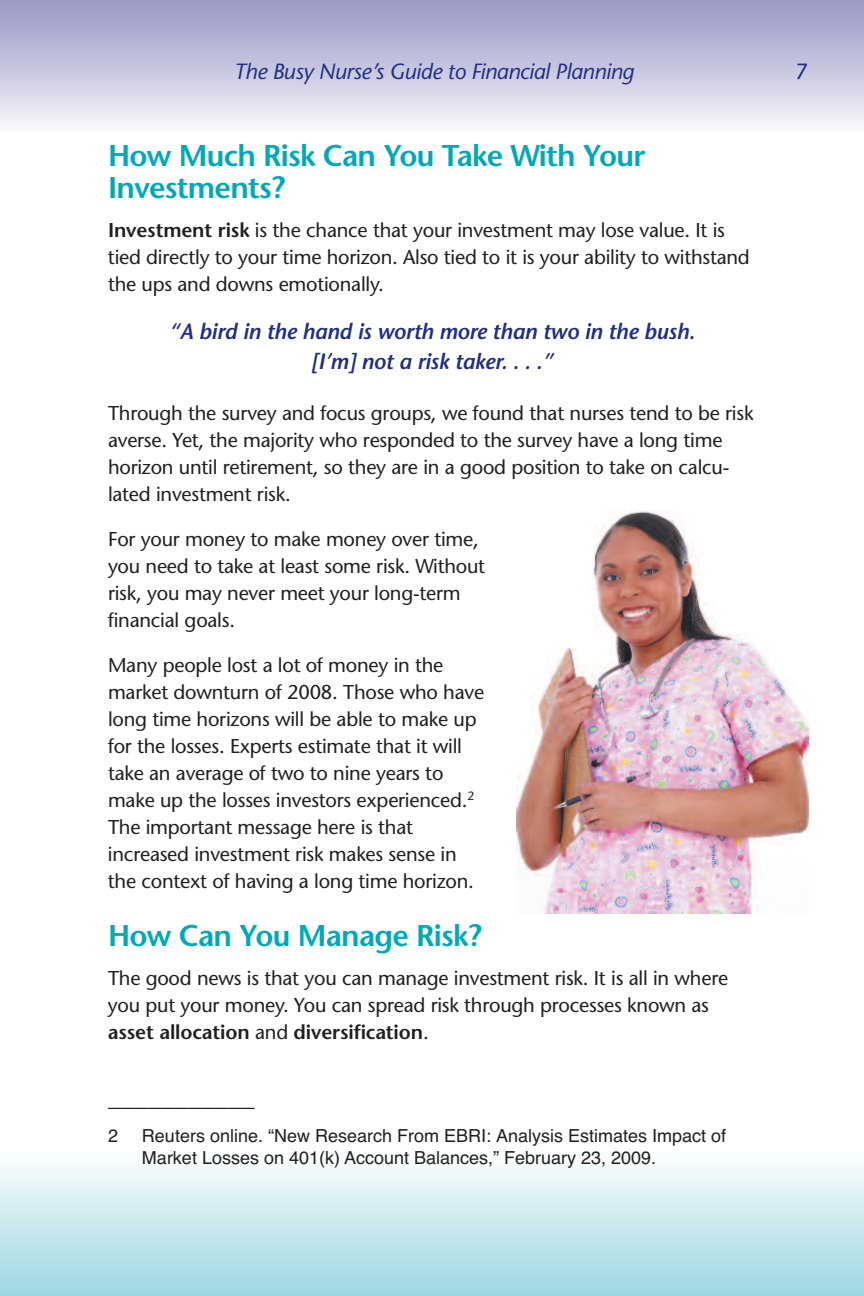
<style>
.page{position:relative;width:864px;height:1296px;background:#fff}
.page>*{position:absolute;margin:0;border:0;box-sizing:border-box;transform-origin:0 0}
.t1{font:600 30px/32px "Stone Sans";letter-spacing:-.025em;color:#00a8b9}
.t2{font:24px "Helvetica";color:#231f20}
.t3{font:italic 600 22px/30px "Stone Sans";letter-spacing:-.01em;color:#202e84;text-align:center}
.t4{font:italic 22px "Stone Sans";letter-spacing:-.015em;color:#202e84}
.t5{font:22px "Stone Sans";color:#202e84}
.t6{font:20px/27px "Stone Sans";letter-spacing:-.01em;color:#231f20}
.t7{font:18px/21.6px "Helvetica";color:#231f20}
.s1{font-weight:600}
</style>
<div class="page">
<svg style="left:0;top:0;width:1px;height:125px"></svg>
<div style="left:1px;top:0;width:863px;height:132px;background:linear-gradient(to bottom,#9896c4,#f6f6fb)"></div>
<div style="left:0;top:1152px;width:864px;height:144px;background:linear-gradient(to bottom,#fcfdfd,#9dd7e1)"></div>
<img style="left:517px;top:510px;width:292px;height:403px">
<p class="t4" style="left:234px;top:63px;width:402px">The Busy Nurse’s Guide to Financial Planning</p>
<p class="t5" style="left:795px;top:63px;width:14px">7</p>
<h1 class="t1" style="left:108px;top:143px;width:539px">How Much Risk Can You Take With Your<br>Investments?</h1>
<p class="t6" style="left:108px;top:219px;width:643px"><span class="s1">Investment risk</span> is the chance that your investment may lose value. It is tied directly to your time horizon. Also tied to it is your ability to withstand the ups and downs emotionally.</p>
<p class="t3" style="left:169px;top:319px;width:527px">“A bird in the hand is worth more than two in the bush. [I’m] not a risk taker. . . .”</p>
<p class="t6" style="left:108px;top:402px;width:647px">Through the survey and focus groups, we found that nurses tend to be risk averse. Yet, the majority who responded to the survey have a long time horizon until retirement, so they are in a good position to take on calcu&shy;lated investment risk.</p>
<p class="t6" style="left:108px;top:528px;width:379px">For your money to make money over time, you need to take at least some risk. Without risk, you may never meet your long-term financial goals.</p>
<p class="t6" style="left:108px;top:654px;width:378px">Many people lost a lot of money in the market downturn of 2008. Those who have long time horizons will be able to make up for the losses. Experts estimate that it will take an average of two to nine years to make up the losses investors experienced.<sup>2<br></sup>The important message here is that increased investment risk makes sense in the context of having a long time horizon.</p>
<h1 class="t1" style="left:108px;top:923px;width:375px">How Can You Manage Risk?</h1>
<p class="t6" style="left:108px;top:967px;width:622px">The good news is that you can manage investment risk. It is all in where you put your money. You can spread risk through processes known as <span class="s1">asset allocation</span> and <span class="s1">diversification</span>.</p>
<p class="t2" style="left:108px;top:1084px;width:148px">___________</p>
<p class="t7" style="left:108px;top:1125px;width:12px">2</p>
<p class="t7" style="left:142px;top:1125px;width:586px">Reuters online. “New Research From EBRI: Analysis Estimates Impact of<br>Market Losses on 401(k) Account Balances,” February 23, 2009.</p>
</div>
